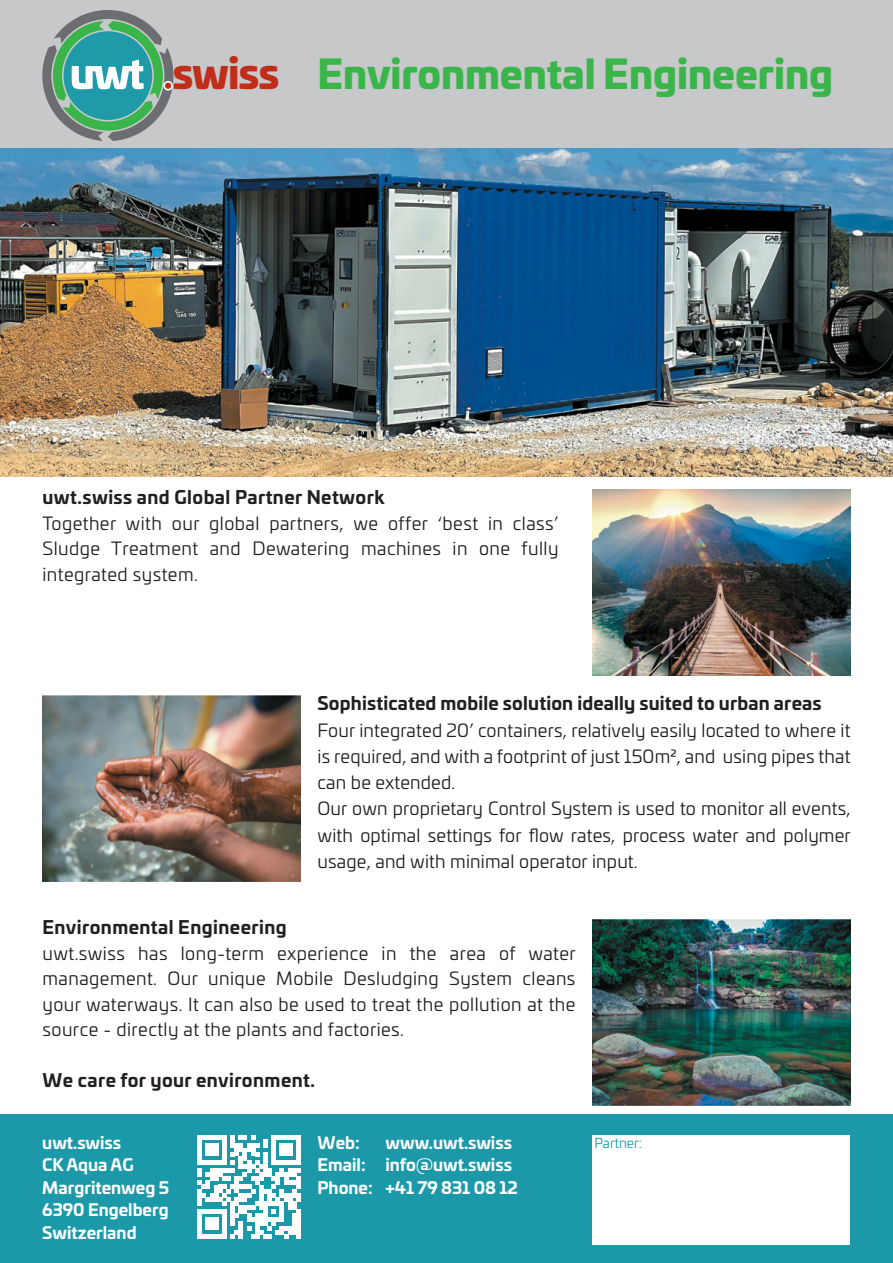
<style>
.page{position:relative;width:893px;height:1263px;background:#fff}
.page>*{position:absolute;margin:0;border:0;box-sizing:border-box;transform-origin:0 0}
.t1{font:900 40.65px "Univia Pro";letter-spacing:-.025em;color:#c02d19}
.t2{font:900 39px "Univia Pro";color:#3ab54a}
.t3{font:18px/25.5px "Univia Pro";letter-spacing:.01em;color:#231f20;text-align:justify}
.t4{font:700 18px "Univia Pro";letter-spacing:.025em;color:#231f20}
.t5{font:700 16.5px/22.5px "Univia Pro";color:#fff}
.t6{font:13.5px "Univia Pro";color:#1e9aa9}
</style>
<div class="page">
<div style="left:0;top:0;width:893px;height:149px;background:#c7c8ca"></div>
<svg style="left:42px;top:10px;width:131px;height:131px"></svg>
<div style="left:0;top:1114px;width:893px;height:149px;background:#1c99a8"></div>
<img style="left:0;top:149px;width:893px;height:328px">
<img style="left:42px;top:696px;width:258px;height:186px">
<img style="left:592px;top:920px;width:258px;height:185px">
<img style="left:592px;top:490px;width:258px;height:185px">
<svg style="left:198px;top:1135px;width:102px;height:103px"></svg>
<div style="left:592px;top:1135px;width:258px;height:110px;background:#fff"></div>
<h1 class="t1" style="left:172px;top:40px;width:108px">swiss</h1>
<h2 class="t2" style="left:317px;top:42px;width:517px">Environmental Engineering</h2>
<p class="t4" style="left:43px;top:483px;width:343px">uwt.swiss and Global Partner Network</p>
<p class="t3" style="left:43px;top:509px;width:517px">Together with our global partners, we offer ‘best in class’ Sludge Treatment and Dewatering machines in one fully integrated system.</p>
<p class="t4" style="left:317px;top:689px;width:506px">Sophisticated mobile solution ideally suited to urban areas</p>
<p class="t3" style="left:317px;top:716px;width:535px;line-height:26.2px;text-align:left">Four integrated 20’ containers, relatively easily located to where it is required, and with a footprint of just 150m2, and using pipes that can be extended.<br>Our own proprietary Control System is used to monitor all events, with optimal settings for flow rates, process water and polymer usage, and with minimal operator input.</p>
<p class="t4" style="left:43px;top:913px;width:246px">Environmental Engineering</p>
<p class="t3" style="left:43px;top:939px;width:535px">uwt.swiss has long-term experience in the area of water management. Our unique Mobile Desludging System cleans your waterways. It can also be used to treat the pollution at the source - directly at the plants and factories.</p>
<p class="t4" style="left:43px;top:1066px;width:274px">We care for your environment.</p>
<p class="t5" style="left:42px;top:1130px;width:128px">uwt.swiss<br>CK Aqua AG<br>Margritenweg 5<br>6390 Engelberg<br>Switzerland</p>
<p class="t5" style="left:317px;top:1130px;width:44px">Web:</p>
<p class="t5" style="left:317px;top:1130px;width:202px;text-indent:68px">www.uwt.swiss<br>Email: info@uwt.swiss<br>Phone: +41 79 831 08 12</p>
<p class="t6" style="left:595px;top:1133px;width:49px">Partner:</p>
</div>
